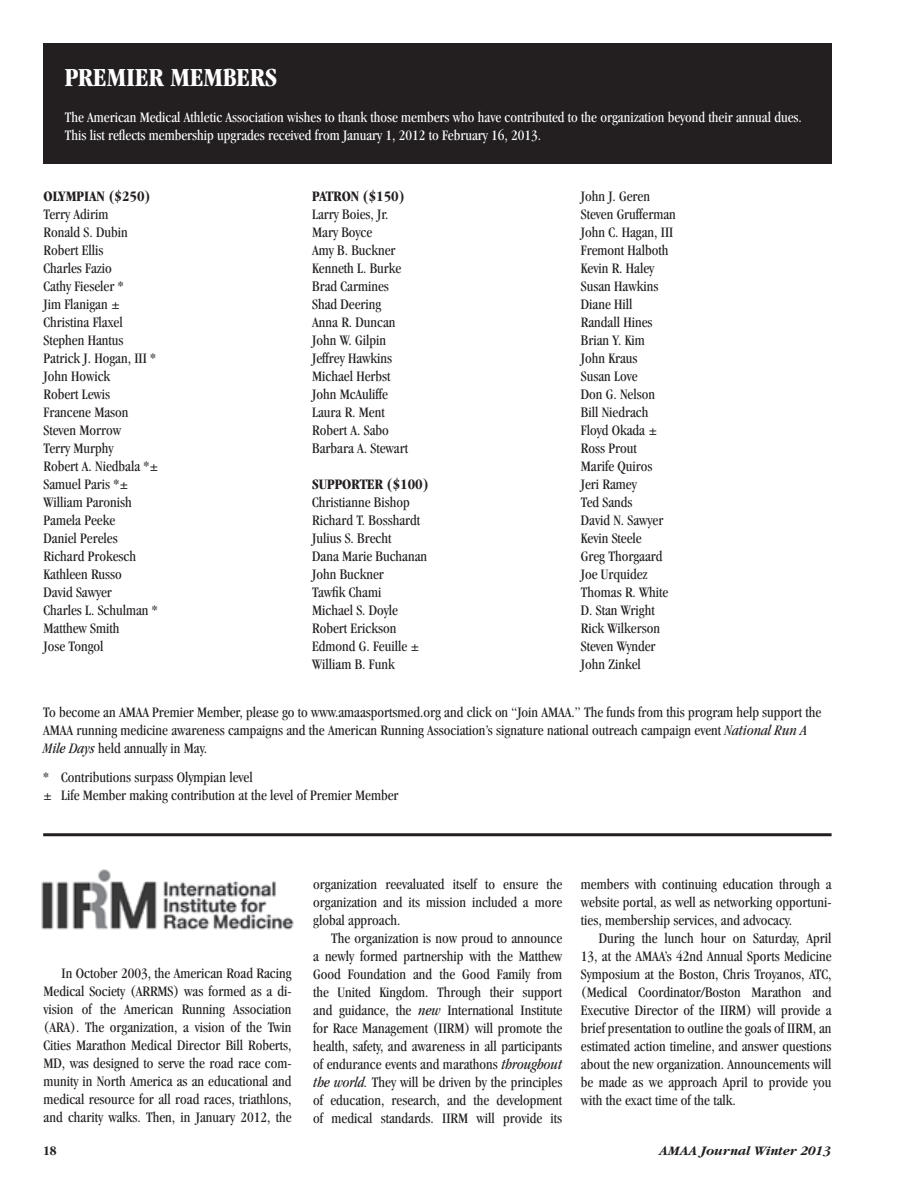
<style>
.page{position:relative;width:918px;height:1188px;background:#fff}
.page>*{position:absolute;margin:0;border:0;box-sizing:border-box;transform-origin:0 0}
.t1{font:700 condensed 27px "Garamond";color:#fff}
.t2{font:condensed 15px/18px "Garamond";color:#231f20}
.t3{font:condensed 15px/18px "Garamond";color:#fff}
.t4{font:700 condensed 15px "Garamond";color:#231f20}
.t5{font:italic 700 13.5px "Garamond";color:#231f20}
.t6{font:700 condensed 13.5px "Garamond";color:#231f20}
.s1{font-style:italic}
</style>
<div class="page">
<div style="left:43px;top:43px;width:789px;height:121px;background:#231f20"></div>
<hr style="left:43px;top:833px;width:789px;height:3px;background:#231f20">
<img style="left:41px;top:869px;width:253px;height:61px">
<h1 class="t1" style="left:65px;top:62px;width:214px">PREMIER MEMBERS</h1>
<p class="t3" style="left:65px;top:108px;width:739px">The American Medical Athletic Association wishes to thank those members who have contributed to the organization beyond their annual dues.<br>This list reflects membership upgrades received from January 1, 2012 to February 16, 2013.</p>
<p class="t4" style="left:44px;top:187px;width:108px">OLYMPIAN ($250)</p>
<p class="t2" style="left:44px;top:205px;width:116px">Terry Adirim<br>Ronald S. Dubin<br>Robert Ellis<br>Charles Fazio<br>Cathy Fieseler *<br>Jim Flanigan ±<br>Christina Flaxel<br>Stephen Hantus<br>Patrick J. Hogan, III *<br>John Howick<br>Robert Lewis<br>Francene Mason<br>Steven Morrow<br>Terry Murphy<br>Robert A. Niedbala *±<br>Samuel Paris *±<br>William Paronish<br>Pamela Peeke<br>Daniel Pereles<br>Richard Prokesch<br>Kathleen Russo<br>David Sawyer<br>Charles L. Schulman *<br>Matthew Smith<br>Jose Tongol</p>
<p class="t4" style="left:312px;top:187px;width:94px">PATRON ($150)</p>
<p class="t2" style="left:312px;top:205px;width:97px">Larry Boies, Jr.<br>Mary Boyce<br>Amy B. Buckner<br>Kenneth L. Burke<br>Brad Carmines<br>Shad Deering<br>Anna R. Duncan<br>John W. Gilpin<br>Jeffrey Hawkins<br>Michael Herbst<br>John McAuliffe<br>Laura R. Ment<br>Robert A. Sabo<br>Barbara A. Stewart</p>
<p class="t4" style="left:312px;top:475px;width:118px">SUPPORTER ($100)</p>
<p class="t2" style="left:312px;top:493px;width:116px">Christianne Bishop<br>Richard T. Bosshardt<br>Julius S. Brecht<br>Dana Marie Buchanan<br>John Buckner<br>Tawfik Chami<br>Michael S. Doyle<br>Robert Erickson<br>Edmond G. Feuille ±<br>William B. Funk</p>
<p class="t2" style="left:581px;top:187px;width:96px">John J. Geren<br>Steven Grufferman<br>John C. Hagan, III<br>Fremont Halboth<br>Kevin R. Haley<br>Susan Hawkins<br>Diane Hill<br>Randall Hines<br>Brian Y. Kim<br>John Kraus<br>Susan Love<br>Don G. Nelson<br>Bill Niedrach<br>Floyd Okada ±<br>Ross Prout<br>Marife Quiros<br>Jeri Ramey<br>Ted Sands<br>David N. Sawyer<br>Kevin Steele<br>Greg Thorgaard<br>Joe Urquidez<br>Thomas R. White<br>D. Stan Wright<br>Rick Wilkerson<br>Steven Wynder<br>John Zinkel</p>
<p class="t2" style="left:43px;top:703px;width:780px">To become an AMAA Premier Member, please go to www.amaasportsmed.org and click on “Join AMAA.” The funds from this program help support the<br>AMAA running medicine awareness campaigns and the American Running Association’s signature national outreach campaign event <span class="s1">National Run A<br>Mile Days</span> held annually in May.</p>
<p class="t2" style="left:43px;top:769px;width:357px">* Contributions surpass Olympian level<br>± Life Member making contribution at the level of Premier Member</p>
<p class="t2" style="left:44px;top:964px;width:250px;text-align:justify;text-indent:18px">In October 2003, the American Road Racing Medical Society (ARRMS) was formed as a di&shy;vision of the American Running Association (ARA). The organization, a vision of the Twin Cities Marathon Medical Director Bill Roberts, MD, was designed to serve the road race com&shy;munity in North America as an educational and medical resource for all road races, triathlons, and charity walks. Then, in January 2012, the</p>
<p class="t2" style="left:313px;top:876px;width:251px;text-align:justify">organization reevaluated itself to ensure the organization and its mission included a more global approach.</p>
<p class="t2" style="left:313px;top:930px;width:251px;text-align:justify;text-indent:18px">The organization is now proud to announce a newly formed partnership with the Matthew Good Foundation and the Good Family from the United Kingdom. Through their support and guidance, the <span class="s1">new</span> International Institute for Race Management (IIRM) will promote the health, safety, and awareness in all participants of endurance events and marathons <span class="s1">throughout the world.</span> They will be driven by the principles of education, research, and the development of medical standards. IIRM will provide its</p>
<p class="t2" style="left:581px;top:876px;width:252px;text-align:justify">members with continuing education through a website portal, as well as networking opportuni&shy;ties, membership services, and advocacy.</p>
<p class="t2" style="left:581px;top:930px;width:252px;text-align:justify;text-indent:18px">During the lunch hour on Saturday, April 13, at the AMAA’s 42nd Annual Sports Medicine Symposium at the Boston, Chris Troyanos, ATC , (Medical Coordinator/Boston Marathon and Executive Director of the IIRM) will provide a brief presentation to outline the goals of IIRM, an estimated action timeline, and answer questions about the new organization. Announcements will be made as we approach April to provide you with the exact time of the talk.</p>
<p class="t6" style="left:43px;top:1143px;width:15px">18</p>
<p class="t5" style="left:660px;top:1143px;width:173px">AMAA Journal Winter 2013</p>
</div>
